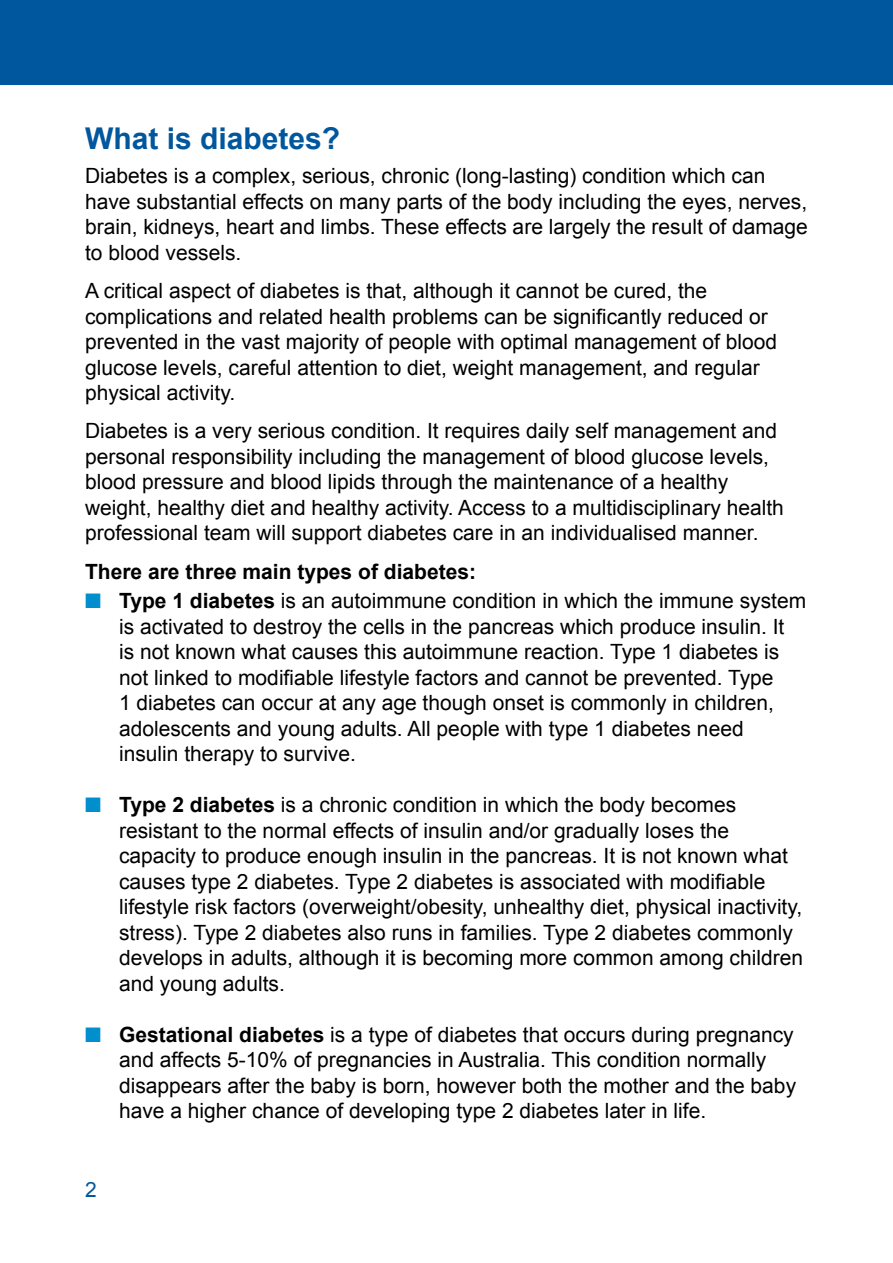
<style>
.page{position:relative;width:893px;height:1263px;background:#fff}
.page>*{position:absolute;margin:0;border:0;box-sizing:border-box;transform-origin:0 0}
.t1{font:700 30px "Arial";color:#00579d}
.t2{font:21px/25.5px "Arial";color:#000}
.t3{font:700 21px "Arial";color:#000}
.t4{font:21px "Arial";color:#00579d}
.s1{color:#008ecc}
.s2{font-weight:700}
</style>
<div class="page">
<div style="left:0;top:0;width:893px;height:85px;background:#00579d"></div>
<h1 class="t1" style="left:85px;top:119px;width:257px">What is diabetes?</h1>
<p class="t2" style="left:85px;top:164px;width:724px">Diabetes is a complex, serious, chronic (long-lasting) condition which can have substantial effects on many parts of the body including the eyes, nerves, brain, kidneys, heart and limbs. These effects are largely the result of damage to blood vessels.</p>
<p class="t2" style="left:85px;top:278px;width:694px">A critical aspect of diabetes is that, although it cannot be cured, the complications and related health problems can be significantly reduced or prevented in the vast majority of people with optimal management of blood glucose levels, careful attention to diet, weight management, and regular physical activity.</p>
<p class="t2" style="left:85px;top:418px;width:700px">Diabetes is a very serious condition. It requires daily self management and personal responsibility including the management of blood glucose levels, blood pressure and blood lipids through the maintenance of a healthy weight, healthy diet and healthy activity. Access to a multidisciplinary health professional team will support diabetes care in an individualised manner.</p>
<p class="t3" style="left:85px;top:557px;width:392px">There are three main types of diabetes:</p>
<p class="t2" style="left:119px;top:588px;width:689px;text-indent:-34px"><span class="s1">■</span> <span class="s2">Type 1 diabetes</span> is an autoimmune condition in which the immune system is activated to destroy the cells in the pancreas which produce insulin. It<br>is not known what causes this autoimmune reaction. Type 1 diabetes is not linked to modifiable lifestyle factors and cannot be prevented. Type<br>1 diabetes can occur at any age though onset is commonly in children, adolescents and young adults. All people with type 1 diabetes need insulin therapy to survive.</p>
<p class="t2" style="left:119px;top:792px;width:685px;text-indent:-34px"><span class="s1">■</span> <span class="s2">Type 2 diabetes</span> is a chronic condition in which the body becomes resistant to the normal effects of insulin and/or gradually loses the capacity to produce enough insulin in the pancreas. It is not known what causes type 2 diabetes. Type 2 diabetes is associated with modifiable lifestyle risk factors (overweight/obesity, unhealthy diet, physical inactivity, stress). Type 2 diabetes also runs in families. Type 2 diabetes commonly develops in adults, although it is becoming more common among children and young adults.</p>
<p class="t2" style="left:119px;top:1022px;width:679px;text-indent:-34px"><span class="s1">■</span> <span class="s2">Gestational diabetes</span> is a type of diabetes that occurs during pregnancy and affects 5-10% of pregnancies in Australia. This condition normally disappears after the baby is born, however both the mother and the baby have a higher chance of developing type 2 diabetes later in life.</p>
<p class="t4" style="left:85px;top:1176px;width:13px">2</p>
</div>
